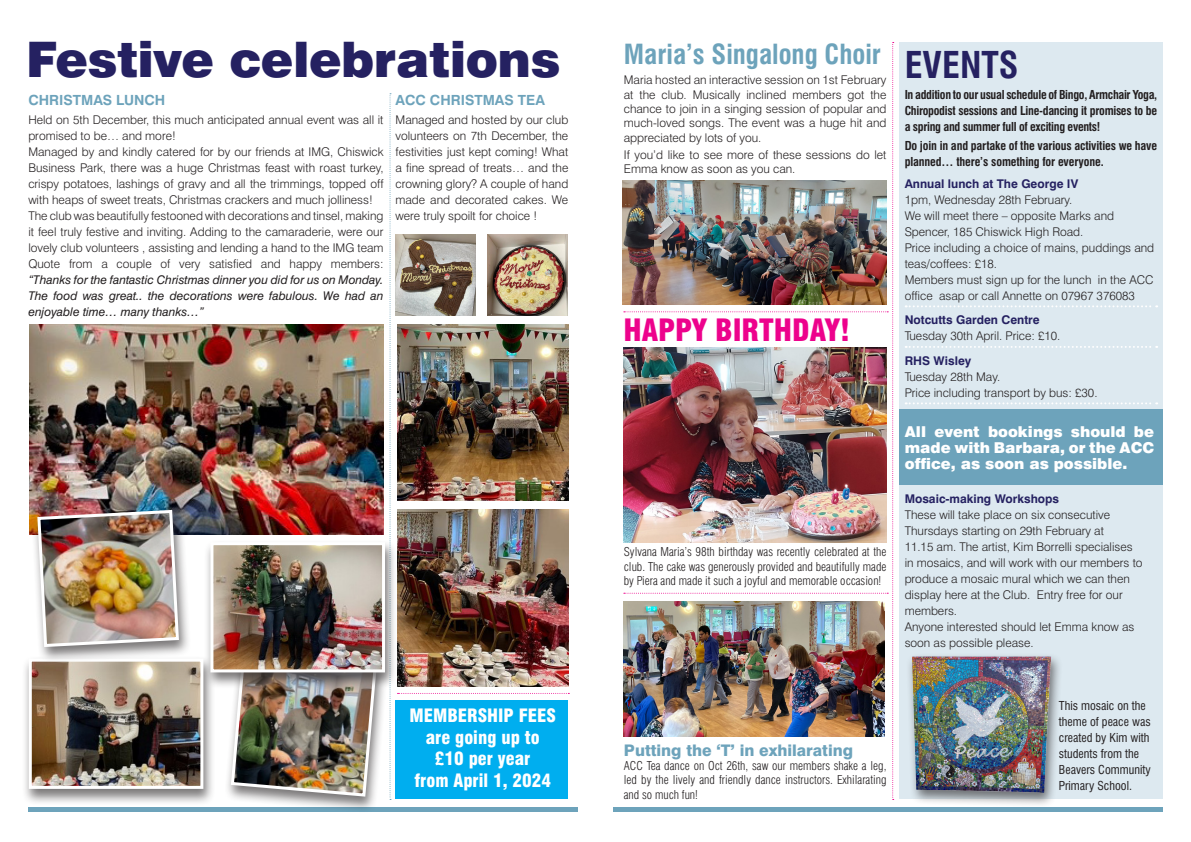
<style>
.page{position:relative;width:1191px;height:842px;background:#fff}
.page>*{position:absolute;margin:0;border:0;box-sizing:border-box;transform-origin:0 0}
.t1{font:900 49px "Swiss 721 BT";letter-spacing:-.01em;color:#252161}
.t2{font:700 condensed 36px "Swiss 721 BT";color:#252161}
.t3{font:900 condensed 30px "Swiss 721 BT";color:#ed028c}
.t4{font:700 condensed 27px "Swiss 721 BT";color:#6da3bb}
.t5{font:900 condensed 18px/21.6px "Swiss 721 BT";color:#fff;text-align:center}
.t6{font:800 16px "Swiss 721 BT";color:#6da3bb}
.t7{font:900 15px/16px "Swiss 721 BT";color:#fff;text-align:justify}
.t8{font:700 14px "Swiss 721 BT";color:#6da3bb}
.t9{font:300 12px/16px "Swiss 721 BT";color:#231f20}
.t10{font:300 condensed 12px/14.4px "Swiss 721 BT";color:#231f20;text-align:justify}
.t11{font:700 condensed 12px/16px "Swiss 721 BT";letter-spacing:-.01em;color:#231f20;text-align:justify}
.t12{font:italic 12px/16px "Swiss 721 BT";color:#231f20;text-align:justify}
.t13{font:condensed 12px/16px "Swiss 721 BT";color:#231f20}
.s1{font-weight:300;font-style:normal}
.s2{font-weight:700;color:#252161}
</style>
<div class="page">
<div style="left:28px;top:807px;width:549px;height:5px;background:#6da3bb"></div>
<div style="left:613px;top:807px;width:550px;height:5px;background:#6da3bb"></div>
<svg style="left:389px;top:93px;width:2px;height:707px"></svg>
<div style="left:899px;top:42px;width:264px;height:757px;background:#dde9f0"></div>
<svg style="left:624px;top:42px;width:269px;height:758px"></svg>
<svg style="left:397px;top:693px;width:172px;height:1px"></svg>
<img style="left:29px;top:325px;width:354px;height:210px">
<img style="left:623px;top:348px;width:263px;height:194px">
<img style="left:623px;top:601px;width:261px;height:135px">
<div style="left:22px;top:656px;width:193px;height:149px;background:#231f20;opacity:.6"></div>
<img style="left:33px;top:663px;width:166px;height:122px">
<div style="left:29px;top:659px;width:174px;height:130px;border:3px solid #fff"></div>
<div style="left:225px;top:653px;width:163px;height:159px;background:#231f20;opacity:.6"></div>
<img style="left:229px;top:689px;width:149px;height:109px">
<img style="left:622px;top:180px;width:264px;height:125px">
<img style="left:487px;top:235px;width:81px;height:81px">
<img style="left:395px;top:235px;width:80px;height:81px">
<img style="left:397px;top:510px;width:171px;height:176px">
<img style="left:397px;top:325px;width:171px;height:176px">
<div style="left:204px;top:540px;width:193px;height:149px;background:#231f20;opacity:.6"></div>
<img style="left:214px;top:546px;width:167px;height:122px">
<div style="left:210px;top:542px;width:175px;height:130px;border:3px solid #fff"></div>
<div style="left:31px;top:508px;width:160px;height:155px;background:#231f20;opacity:.6"></div>
<img style="left:36px;top:508px;width:144px;height:141px">
<div style="left:395px;top:700px;width:173px;height:99px;background:#00aeef"></div>
<svg style="left:905px;top:305px;width:252px;height:2px"></svg>
<svg style="left:905px;top:346px;width:252px;height:2px"></svg>
<svg style="left:905px;top:402px;width:252px;height:2px"></svg>
<div style="left:905px;top:652px;width:158px;height:155px;background:#231f20;opacity:.6"></div>
<img style="left:912px;top:656px;width:139px;height:137px">
<div style="left:899px;top:409px;width:263px;height:75px;background:#6da3bb"></div>
<p class="t1" style="left:26px;top:30px;width:536px">Festive celebrations</p>
<p class="t8" style="left:28px;top:91px;width:138px">CHRISTMAS LUNCH</p>
<p class="t9" style="left:28px;top:111px;width:357px">Held on 5th December, this much anticipated annual event was all it promised to be… and more!</p>
<p class="t9" style="left:28px;top:143px;width:357px;text-align:justify">Managed by and kindly catered for by our friends at IMG, Chiswick Business Park, there was a huge Christmas feast with roast turkey, crispy potatoes, lashings of gravy and all the trimmings, topped off with heaps of sweet treats, Christmas crackers and much jolliness!</p>
<p class="t9" style="left:28px;top:207px;width:357px;text-align:justify">The club was beautifully festooned with decorations and tinsel, making it feel truly festive and inviting. Adding to the camaraderie, were our lovely club volunteers , assisting and lending a hand to the IMG team</p>
<p class="t12" style="left:28px;top:255px;width:357px"><span class="s1">Quote from a couple of very satisfied and happy members: </span>“Thanks for the fantastic Christmas dinner you did for us on Monday.<br>The food was great.. the decorations were fabulous. We had an enjoyable time… many thanks…”</p>
<p class="t8" style="left:395px;top:91px;width:151px">ACC CHRISTMAS TEA</p>
<p class="t9" style="left:395px;top:111px;width:174px;text-align:justify">Managed and hosted by our club volunteers on 7th December, the festivities just kept coming! What a fine spread of treats… and the crowning glory? A couple of hand made and decorated cakes. We were truly spoilt for choice !</p>
<p class="t5" style="left:409px;top:705px;width:148px">MEMBERSHIP FEES are going up to £10 per year<br>from April 1, 2024</p>
<p class="t4" style="left:624px;top:38px;width:259px">Maria’s Singalong Choir</p>
<p class="t9" style="left:624px;top:73px;width:264px;line-height:14.4px;text-align:justify">Maria hosted an interactive session on 1st February at the club. Musically inclined members got the chance to join in a singing session of popular and much-loved songs. The event was a huge hit and appreciated by lots of you.</p>
<p class="t9" style="left:624px;top:147px;width:264px;line-height:14.4px">If you’d like to see more of these sessions do let<br>Emma know as soon as you can.</p>
<p class="t3" style="left:623px;top:312px;width:228px">HAPPY BIRTHDAY!</p>
<p class="t10" style="left:624px;top:545px;width:264px">Sylvana Maria’s 98th birthday was recently celebrated at the club. The cake was generously provided and beautifully made by Piera and made it such a joyful and memorable occasion!</p>
<p class="t2" style="left:904px;top:43px;width:115px">EVENTS</p>
<p class="t11" style="left:904px;top:87px;width:254px">In addition to our usual schedule of Bingo, Armchair Yoga, Chiropodist sessions and Line-dancing it promises to be a spring and summer full of exciting events!</p>
<p class="t11" style="left:904px;top:138px;width:254px">Do join in and partake of the various activities we have planned… there’s something for everyone.</p>
<p class="t9" style="left:904px;top:175px;width:251px"><span class="s2">Annual lunch at The George IV<br></span>1pm, Wednesday 28th February.<br>We will meet there – opposite Marks and Spencer, 185 Chiswick High Road.<br>Price including a choice of mains, puddings and teas/coffees: £18.<br>Members must sign up for the lunch in the ACC office asap or call Annette on 07967 376083</p>
<p class="t9" style="left:904px;top:312px;width:157px"><span class="s2">Notcutts Garden Centre<br></span>Tuesday 30th April. Price: £10.</p>
<p class="t9" style="left:904px;top:352px;width:194px"><span class="s2">RHS Wisley<br></span>Tuesday 28th May.<br>Price including transport by bus: £30.</p>
<p class="t7" style="left:905px;top:423px;width:251px">All event bookings should be made with Barbara, or the ACC office, as soon as possible.</p>
<p class="t9" style="left:904px;top:491px;width:239px"><span class="s2">Mosaic-making Workshops<br></span>These will take place on six consecutive Thursdays starting on 29th February at<br>11.15 am. The artist, Kim Borrelli specialises in mosaics, and will work with our members to produce a mosaic mural which we can then display here at the Club. Entry free for our members.<br>Anyone interested should let Emma know as soon as possible please.</p>
<p class="t6" style="left:624px;top:740px;width:231px">Putting the ‘T’ in exhilarating</p>
<p class="t10" style="left:624px;top:758px;width:264px">ACC Tea dance on Oct 26th, saw our members shake a leg, led by the lively and friendly dance instructors. Exhilarating and so much fun!</p>
<p class="t13" style="left:1059px;top:698px;width:93px">This mosaic on the theme of peace was created by Kim with students from the<br>Beavers Community<br>Primary School.</p>
</div>
